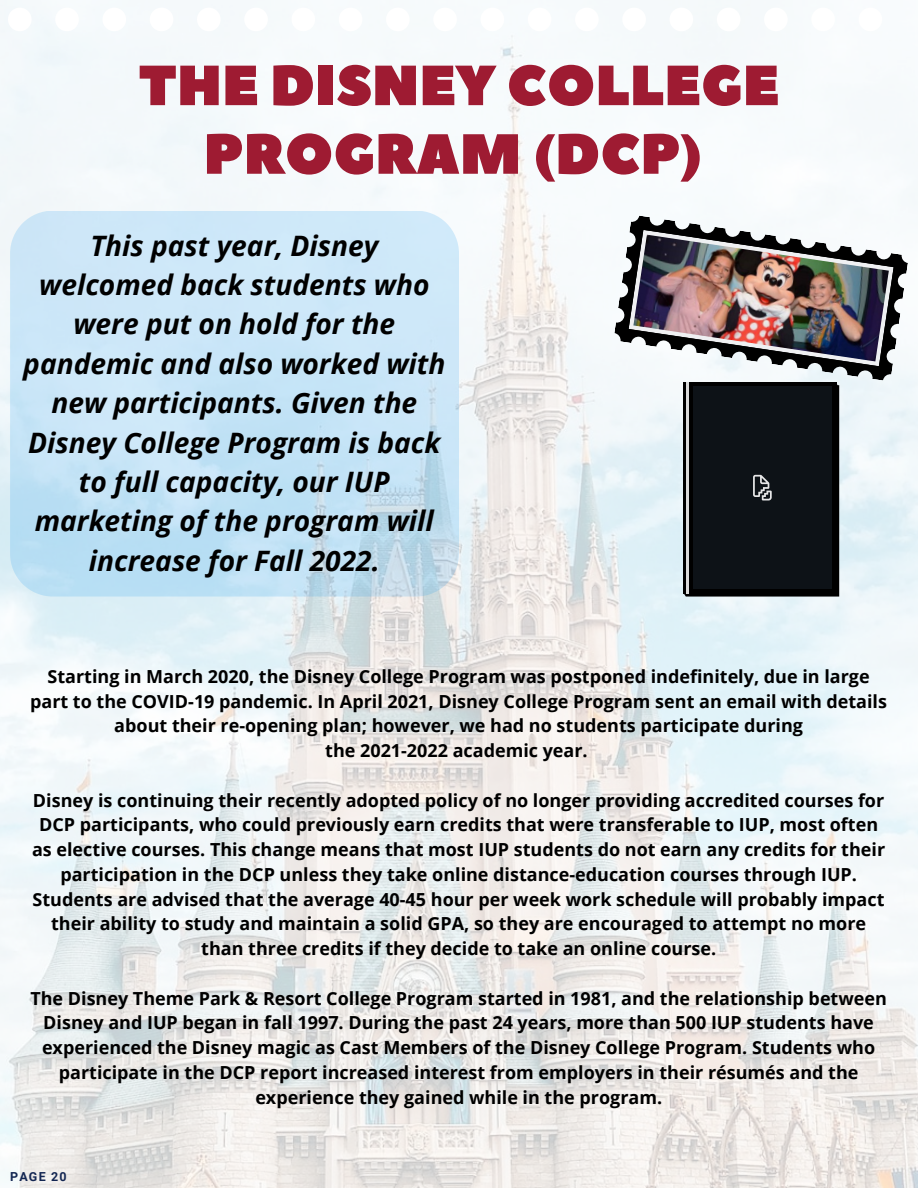
<style>
.page{position:relative;width:918px;height:1188px;background:#fff}
.page>*{position:absolute;margin:0;border:0;box-sizing:border-box;transform-origin:0 0}
.t1{font:56.4px/68.6px "Peace Sans";color:#9e1b32;text-align:center}
.t2{font:italic 700 28.2px/39.3px "Open Sans";color:#000;text-align:center}
.t3{font:700 18px/24.8px "Open Sans";color:#000;text-align:center}
.t4{font:700 12.45px "Roboto";letter-spacing:.1em;color:#132652}
</style>
<div class="page">
<img style="left:0;top:0;width:918px;height:1188px">
<svg style="left:614px;top:216px;width:294px;height:165px;fill:#f6fafc"></svg>
<img style="left:629px;top:230px;width:265px;height:136px">
<svg style="left:0;top:8px;width:882px;height:23px"></svg>
<svg style="left:683px;top:383px;width:156px;height:214px;background:#0d1115"></svg>
<hr style="left:686px;top:382px;width:2px;height:211px;background:#dbdbdb">
<svg style="left:10px;top:211px;width:449px;height:386px;background:#c6e3f5"></svg>
<p class="t1" style="left:139px;top:53px;width:642px">THE DISNEY COLLEGE<br>PROGRAM (DCP)</p>
<p class="t2" style="left:23px;top:225px;width:424px">This past year, Disney welcomed back students who were put on hold for the pandemic and also worked with new participants. Given the<br>Disney College Program is back to full capacity, our IUP marketing of the program will increase for Fall 2022.</p>
<p class="t3" style="left:30px;top:663px;width:858px">Starting in March 2020, the Disney College Program was postponed indefinitely, due in large part to the COVID-19 pandemic. In April 2021, Disney College Program sent an email with details about their re-opening plan; however, we had no students participate during</p>
<p class="t3" style="left:325px;top:738px;width:264px">the 2021-2022 academic year.</p>
<p class="t3" style="left:32px;top:787px;width:855px">Disney is continuing their recently adopted policy of no longer providing accredited courses for DCP participants, who could previously earn credits that were transferable to IUP, most often as elective courses. This change means that most IUP students do not earn any credits for their participation in the DCP unless they take online distance-education courses through IUP.<br>Students are advised that the average 40-45 hour per week work schedule will probably impact their ability to study and maintain a solid GPA, so they are encouraged to attempt no more than three credits if they decide to take an online course.</p>
<p class="t3" style="left:30px;top:985px;width:858px">The Disney Theme Park &amp; Resort College Program started in 1981, and the relationship between Disney and IUP began in fall 1997. During the past 24 years, more than 500 IUP students have experienced the Disney magic as Cast Members of the Disney College Program. Students who participate in the DCP report increased interest from employers in their résumés and the experience they gained while in the program.</p>
<p class="t4" style="left:10px;top:1169px;width:58px">PAGE 20</p>
</div>
